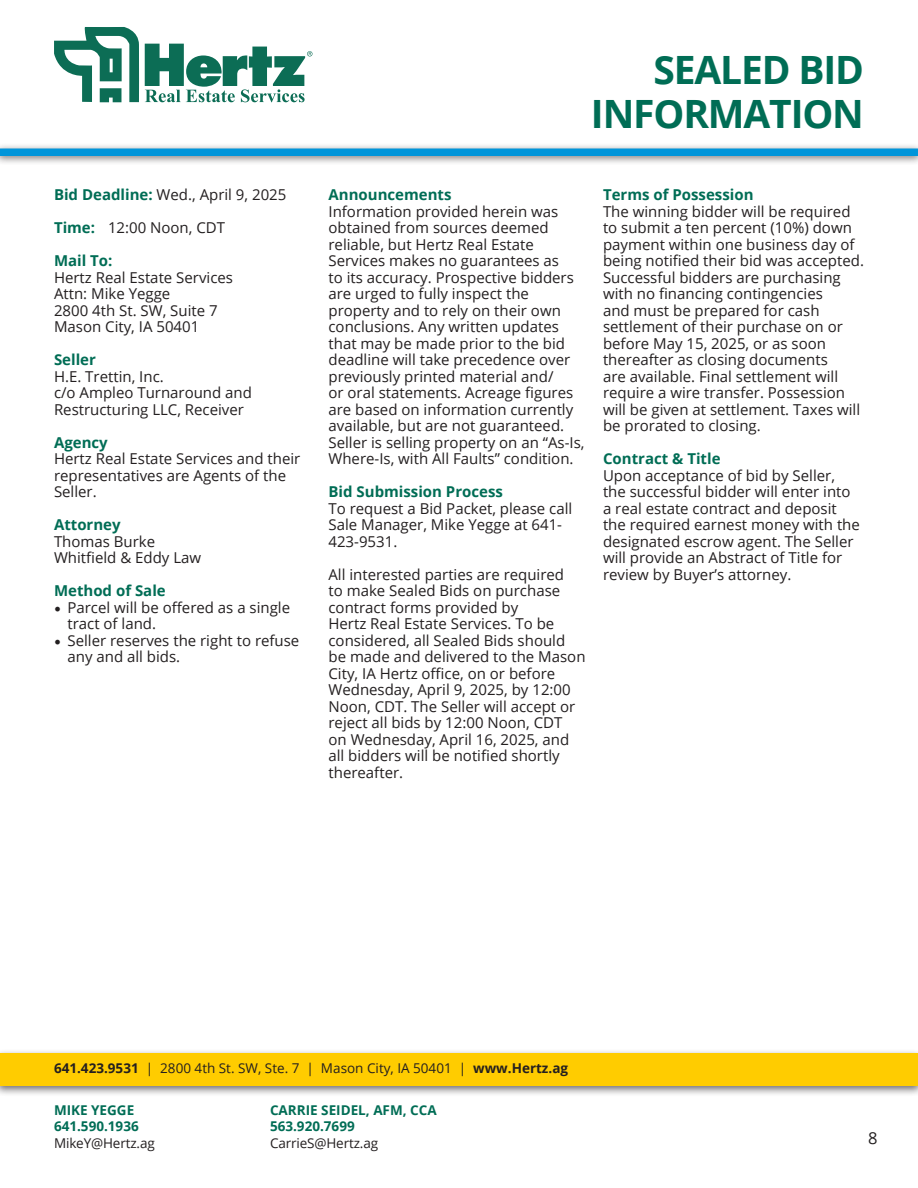
<style>
.page{position:relative;width:918px;height:1188px;background:#fff}
.page>*{position:absolute;margin:0;border:0;box-sizing:border-box;transform-origin:0 0}
.t1{font:700 39px "Open Sans";letter-spacing:-.03em;color:#006d55}
.t2{font:16.5px "Open Sans";color:#231f20}
.t3{font:15px/16.5px "Open Sans";color:#231f20}
.t4{font:700 15px "Open Sans";color:#006d55}
.t5{font:13.5px "Open Sans";color:#231f20}
.t6{font:700 13.5px/16.5px "Open Sans";color:#006d55}
.s1{font-weight:700;color:#006d55}
.s2{font-family:"Minion Pro";font-size:18px}
.s3{font-weight:700}
</style>
<div class="page">
<div style="left:0;top:1048px;width:918px;height:48px;background:#231f20;opacity:.65"></div>
<div style="left:0;top:1053px;width:918px;height:32px;background:#fc0"></div>
<svg style="left:54px;top:27px;width:85px;height:75px"></svg>
<svg style="left:145px;top:44px;width:167px;height:58px"></svg>
<div style="left:0;top:143px;width:918px;height:23px;background:#231f20;opacity:.6"></div>
<div style="left:0;top:148px;width:918px;height:8px;background:#0095da"></div>
<p class="t3" style="left:54px;top:186px;width:234px"><span class="s1">Bid Deadline:</span> Wed., April 9, 2025</p>
<p class="t3" style="left:54px;top:219px;width:173px"><span class="s1">Time:</span> 12:00 Noon, CDT</p>
<p class="t4" style="left:54px;top:250px;width:60px">Mail To:</p>
<p class="t3" style="left:54px;top:269px;width:181px">Hertz Real Estate Services</p>
<p class="t3" style="left:54px;top:285px;width:118px">Attn: Mike Yegge</p>
<p class="t3" style="left:54px;top:302px;width:165px">2800 4th St. SW, Suite 7</p>
<p class="t3" style="left:54px;top:318px;width:147px">Mason City, IA 50401</p>
<p class="t4" style="left:54px;top:349px;width:43px">Seller</p>
<p class="t3" style="left:54px;top:368px;width:111px">H.E. Trettin, Inc.</p>
<p class="t3" style="left:54px;top:384px;width:200px">c/o Ampleo Turnaround and<br>Restructuring LLC, Receiver</p>
<p class="t3" style="left:54px;top:434px;width:248px"><span class="s1">Agency<br></span>Hertz Real Estate Services and their representatives are Agents of the<br>Seller.</p>
<p class="t3" style="left:54px;top:516px;width:103px"><span class="s1">Attorney<br></span>Thomas Burke</p>
<p class="t3" style="left:54px;top:549px;width:149px">Whitfield &amp; Eddy Law</p>
<p class="t4" style="left:54px;top:580px;width:113px">Method of Sale</p>
<p class="t3" style="left:68px;top:599px;width:224px;text-indent:-14px"><span class="s2">•</span> Parcel will be offered as a single tract of land.</p>
<p class="t3" style="left:68px;top:632px;width:233px;text-indent:-14px"><span class="s2">•</span> Seller reserves the right to refuse any and all bids.</p>
<p class="t1" style="left:653px;top:42px;width:212px">SEALED BID</p>
<p class="t1" style="left:591px;top:86px;width:275px">INFORMATION</p>
<p class="t4" style="left:328px;top:184px;width:125px">Announcements</p>
<p class="t3" style="left:328px;top:203px;width:258px">Information provided herein was obtained from sources deemed reliable, but Hertz Real Estate Services makes no guarantees as<br>to its accuracy. Prospective bidders are urged to fully inspect the property and to rely on their own conclusions. Any written updates that may be made prior to the bid deadline will take precedence over previously printed material and/<br>or oral statements. Acreage figures are based on information currently available, but are not guaranteed.<br>Seller is selling property on an “As-Is, Where-Is, with All Faults” condition.</p>
<p class="t4" style="left:328px;top:481px;width:176px">Bid Submission Process</p>
<p class="t3" style="left:328px;top:500px;width:245px">To request a Bid Packet, please call<br>Sale Manager, Mike Yegge at 641-<br>423-9531.</p>
<p class="t3" style="left:328px;top:566px;width:259px">All interested parties are required<br>to make Sealed Bids on purchase contract forms provided by<br>Hertz Real Estate Services. To be considered, all Sealed Bids should be made and delivered to the Mason<br>City, IA Hertz office, on or before<br>Wednesday, April 9, 2025, by 12:00<br>Noon, CDT. The Seller will accept or reject all bids by 12:00 Noon, CDT<br>on Wednesday, April 16, 2025, and all bidders will be notified shortly thereafter.</p>
<p class="t4" style="left:603px;top:184px;width:152px">Terms of Possession</p>
<p class="t3" style="left:603px;top:203px;width:262px">The winning bidder will be required to submit a ten percent (10%) down payment within one business day of being notified their bid was accepted.<br>Successful bidders are purchasing with no financing contingencies<br>and must be prepared for cash settlement of their purchase on or before May 15, 2025, or as soon thereafter as closing documents<br>are available. Final settlement will require a wire transfer. Possession will be given at settlement. Taxes will be prorated to closing.</p>
<p class="t4" style="left:603px;top:448px;width:119px">Contract &amp; Title</p>
<p class="t3" style="left:603px;top:467px;width:258px">Upon acceptance of bid by Seller, the successful bidder will enter into a real estate contract and deposit the required earnest money with the designated escrow agent. The Seller will provide an Abstract of Title for review by Buyer’s attorney.</p>
<p class="t5" style="left:54px;top:1059px;width:516px"><span class="s3">641.423.9531</span> | 2800 4th St. SW, Ste. 7 | Mason City, IA 50401 | <span class="s3">www.Hertz.ag</span></p>
<p class="t6" style="left:54px;top:1101px;width:82px">MIKE YEGGE</p>
<p class="t6" style="left:54px;top:1118px;width:86px">641.590.1936</p>
<p class="t5" style="left:54px;top:1134px;width:102px">MikeY@Hertz.ag</p>
<p class="t6" style="left:270px;top:1101px;width:168px">CARRIE SEIDEL, AFM, CCA<br>563.920.7699</p>
<p class="t5" style="left:270px;top:1134px;width:110px">CarrieS@Hertz.ag</p>
<p class="t2" style="left:868px;top:1127px;width:11px">8</p>
</div>
